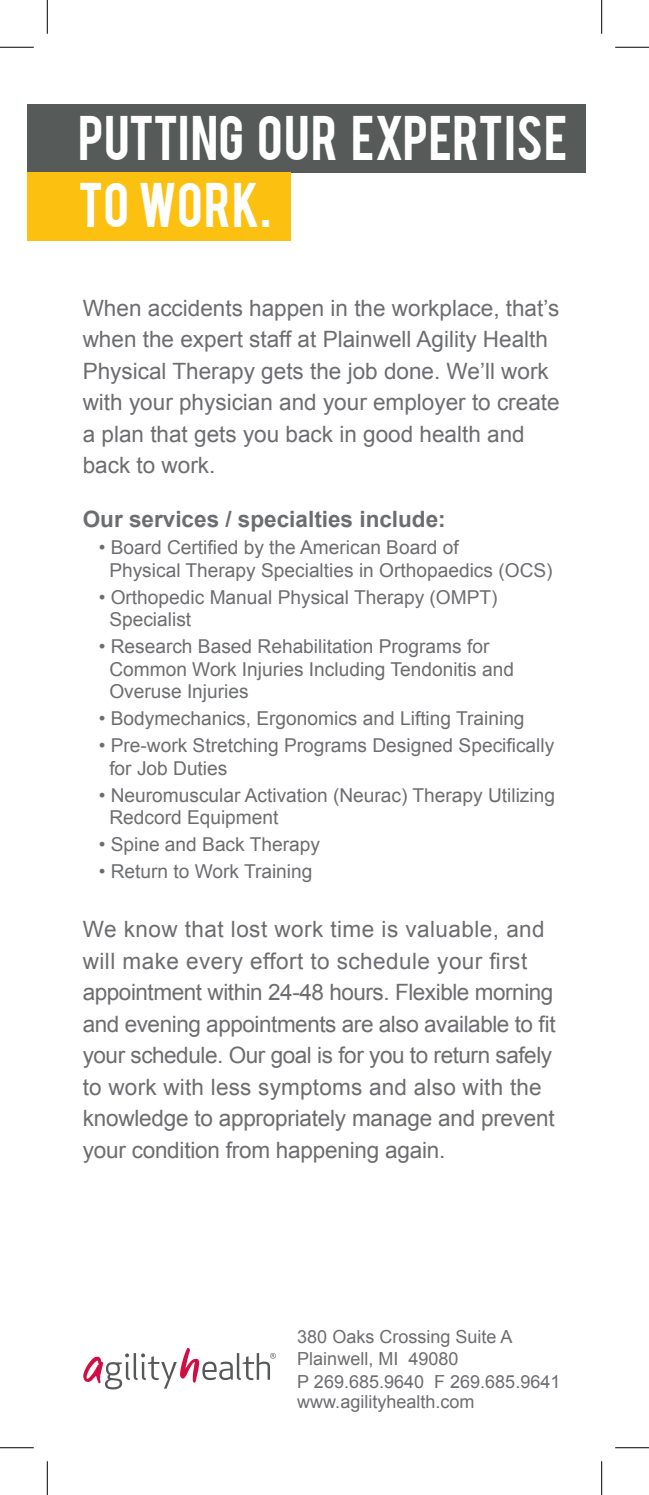
<style>
.page{position:relative;width:649px;height:1495px;background:#fff}
.page>*{position:absolute;margin:0;border:0;box-sizing:border-box;transform-origin:0 0}
.t1{font:49.5px/66.6px "Bebas";letter-spacing:.01em;color:#fff}
.t2{font:22.5px/31.5px "Arial";color:#6c6d70}
.t3{font:700 22.5px "Arial";color:#6c6d70}
.t4{font:19.12px/22.5px "Arial";color:#6c6d70}
.t5{font:18px/22.5px "Arial";color:#6c6d70}
</style>
<div class="page">
<div style="left:27px;top:104px;width:558px;height:68px;background:#565a59"></div>
<div style="left:27px;top:173px;width:263px;height:68px;background:#fcc011"></div>
<svg style="left:83px;top:1348px;width:193px;height:41px"></svg>
<hr style="left:0;top:47px;width:34px;height:1px;background:#000">
<hr style="left:615px;top:47px;width:33px;height:1px;background:#000">
<hr style="left:0;top:1447px;width:34px;height:1px;background:#000">
<hr style="left:615px;top:1447px;width:33px;height:1px;background:#000">
<hr style="left:47px;top:0;width:1px;height:34px;background:#000">
<hr style="left:47px;top:1461px;width:1px;height:34px;background:#000">
<hr style="left:601px;top:0;width:1px;height:34px;background:#000">
<hr style="left:601px;top:1461px;width:1px;height:34px;background:#000">
<h1 class="t1" style="left:78px;top:102px;width:490px">PUTTING OUR EXPERTISE<br>TO WORK.</h1>
<p class="t2" style="left:83px;top:292px;width:478px">When accidents happen in the workplace, that’s when the expert staff at Plainwell Agility Health Physical Therapy gets the job done. We’ll work with your physician and your employer to create a plan that gets you back in good health and back to work.</p>
<p class="t3" style="left:83px;top:505px;width:364px">Our services / specialties include:</p>
<p class="t4" style="left:109px;top:537px;width:444px;text-indent:-11px">• Board Certified by the American Board of<br>Physical Therapy Specialties in Orthopaedics (OCS)</p>
<p class="t4" style="left:109px;top:586px;width:389px;text-indent:-11px">• Orthopedic Manual Physical Therapy (OMPT)<br>Specialist</p>
<p class="t4" style="left:109px;top:636px;width:406px;text-indent:-11px">• Research Based Rehabilitation Programs for<br>Common Work Injuries Including Tendonitis and<br>Overuse Injuries</p>
<p class="t4" style="left:99px;top:708px;width:427px">• Bodymechanics, Ergonomics and Lifting Training</p>
<p class="t4" style="left:109px;top:735px;width:446px;text-indent:-11px">• Pre-work Stretching Programs Designed Specifically for Job Duties</p>
<p class="t4" style="left:109px;top:784px;width:447px;text-indent:-11px">• Neuromuscular Activation (Neurac) Therapy Utilizing<br>Redcord Equipment</p>
<p class="t4" style="left:99px;top:834px;width:223px">• Spine and Back Therapy</p>
<p class="t4" style="left:99px;top:861px;width:215px">• Return to Work Training</p>
<p class="t2" style="left:83px;top:913px;width:474px">We know that lost work time is valuable, and will make every effort to schedule your first appointment within 24-48 hours. Flexible morning and evening appointments are also available to fit your schedule. Our goal is for you to return safely to work with less symptoms and also with the knowledge to appropriately manage and prevent your condition from happening again.</p>
<p class="t5" style="left:297px;top:1325px;width:264px">380 Oaks Crossing Suite A<br>Plainwell, MI 49080<br>P 269.685.9640 F 269.685.9641</p>
<p class="t5" style="left:297px;top:1390px;width:179px">www.agilityhealth.com</p>
</div>
